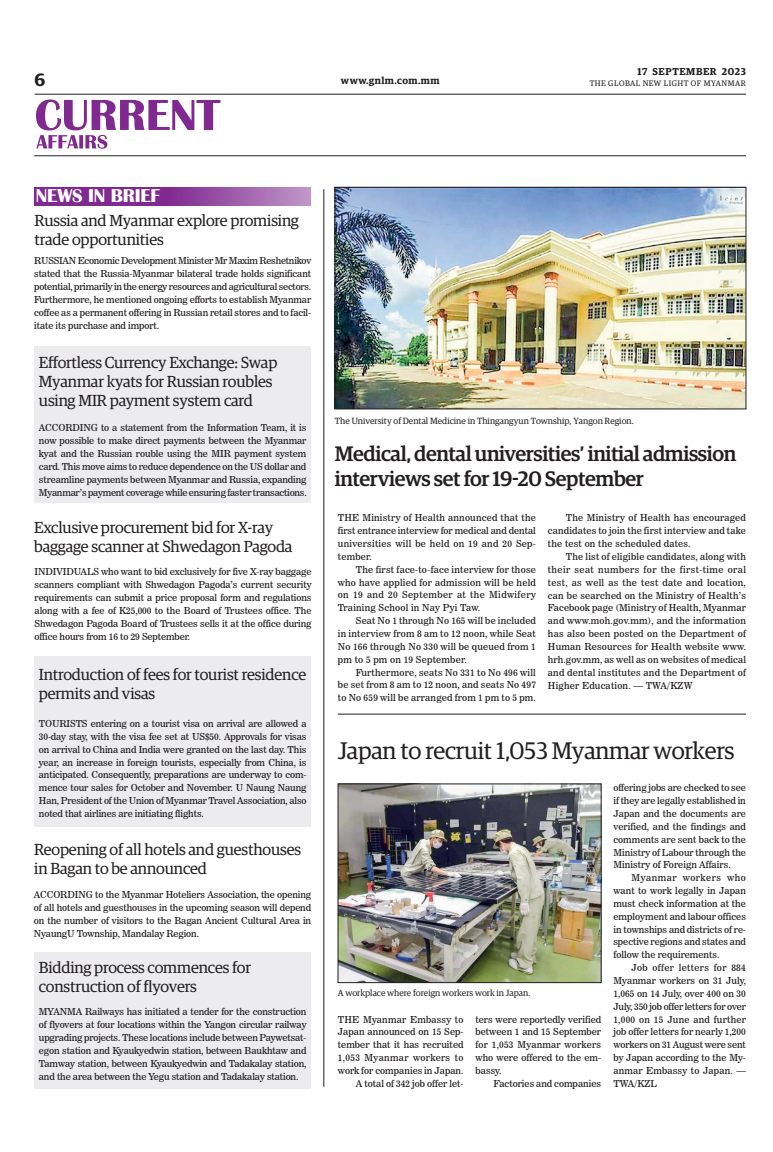
<style>
.page{position:relative;width:773px;height:1152px;background:#fff}
.page>*{position:absolute;margin:0;border:0;box-sizing:border-box;transform-origin:0 0}
._2_Clm_Head{font:24px "Guardian Egyp";letter-spacing:-.01em;color:#231f20}
._2_Clm_Head-2{font:500 21px/25.2px "Guardian Egyp";letter-spacing:-.02em;color:#231f20}
._1_Clm_Head{font:700 19.2px "Britannic";letter-spacing:-.01em;color:#fff}
.t1{font:600 18px "Guardian Egyp";color:#231f20}
._1_Clm_Head-2{font:16px/19.2px "Guardian Egyp";letter-spacing:-.01em;color:#231f20}
.t2{font:600 10px "Guardian Egyp";letter-spacing:.055em;color:#231f20}
.Normal_Para{font:9.5px/12.9px "News 706 BT Roman C";letter-spacing:-.01em;color:#231f20;text-align:justify}
._2nd_Body{font:9.5px/12.9px "News 706 BT Roman C";letter-spacing:.015em;color:#231f20;text-align:justify}
.t3{font:9px "Guardian Egyp";color:#231f20}
.t4{font:8px "Guardian Egyp";letter-spacing:.06em;color:#231f20}
</style>
<div class="page">
<hr style="left:35px;top:94px;width:711px;height:1px;background:#231f20">
<svg style="left:36px;top:99px;width:184px;height:50px"></svg>
<hr style="left:34px;top:156px;width:712px;height:1px;background:#231f20">
<div style="left:34px;top:346px;width:277px;height:156px;background:#ececee"></div>
<div style="left:34px;top:656px;width:277px;height:171px;background:#ececee"></div>
<div style="left:34px;top:952px;width:277px;height:137px;background:#ececee"></div>
<svg style="left:34px;top:187px;width:277px;height:19px;fill:#822d92"></svg>
<img style="left:337px;top:189px;width:407px;height:218px">
<div style="left:335px;top:187px;width:411px;height:222px;border:1px solid #231f20"></div>
<img style="left:340px;top:786px;width:259px;height:195px">
<div style="left:338px;top:784px;width:263px;height:199px;border:1px solid #231f20"></div>
<hr style="left:338px;top:714px;width:408px;height:1px;background:#231f20">
<hr style="left:323px;top:189px;width:1px;height:898px;background:#231f20">
<h3 class="t1" style="left:35px;top:67px;width:12px">6</h3>
<p class="t2" style="left:637px;top:64px;width:110px">17 SEPTEMBER 2023</p>
<p class="t2" style="left:341px;top:73px;width:100px">www.gnlm.com.mm</p>
<p class="t4" style="left:589px;top:78px;width:158px">THE GLOBAL NEW LIGHT OF MYANMAR</p>
<p class="_1_Clm_Head" style="left:36px;top:185px;width:126px">NEWS IN BRIEF</p>
<p class="_1_Clm_Head-2" style="left:35px;top:209px;width:266px">Russia and Myanmar explore promising trade opportunities</p>
<p class="Normal_Para" style="left:34px;top:254px;width:278px">RUSSIAN Economic Development Minister Mr Maxim Reshetnikov stated that the Russia-Myanmar bilateral trade holds significant potential, primarily in the energy resources and agricultural sectors.<br>Furthermore, he mentioned ongoing efforts to establish Myanmar coffee as a permanent offering in Russian retail stores and to facil&shy;itate its purchase and import.</p>
<p class="_1_Clm_Head-2" style="left:39px;top:352px;width:240px">Effortless Currency Exchange: Swap<br>Myanmar kyats for Russian roubles using MIR payment system card</p>
<p class="Normal_Para" style="left:39px;top:422px;width:269px">ACCORDING to a statement from the Information Team, it is now possible to make direct payments between the Myanmar kyat and the Russian rouble using the MIR payment system card. This move aims to reduce dependence on the US dollar and streamline payments between Myanmar and Russia, expanding Myanmar’s payment coverage while ensuring faster transactions.</p>
<p class="_1_Clm_Head-2" style="left:34px;top:517px;width:260px">Exclusive procurement bid for X-ray baggage scanner at Shwedagon Pagoda</p>
<p class="Normal_Para" style="left:35px;top:565px;width:278px">INDIVIDUALS who want to bid exclusively for five X-ray baggage scanners compliant with Shwedagon Pagoda’s current security requirements can submit a price proposal form and regulations along with a fee of K25,000 to the Board of Trustees office. The Shwedagon Pagoda Board of Trustees sells it at the office during office hours from 16 to 29 September.</p>
<p class="_1_Clm_Head-2" style="left:39px;top:664px;width:269px">Introduction of fees for tourist residence permits and visas</p>
<p class="Normal_Para" style="left:39px;top:717px;width:269px">TOURISTS entering on a tourist visa on arrival are allowed a 30-day stay, with the visa fee set at US$50. Approvals for visas on arrival to China and India were granted on the last day. This year, an increase in foreign tourists, especially from China, is anticipated. Consequently, preparations are underway to com&shy;mence tour sales for October and November. U Naung Naung Han, President of the Union of Myanmar Travel Association, also noted that airlines are initiating flights.</p>
<p class="_1_Clm_Head-2" style="left:34px;top:839px;width:268px">Reopening of all hotels and guesthouses in Bagan to be announced</p>
<p class="Normal_Para" style="left:34px;top:888px;width:279px">ACCORDING to the Myanmar Hoteliers Association, the opening of all hotels and guesthouses in the upcoming season will depend on the number of visitors to the Bagan Ancient Cultural Area in NyaungU Township, Mandalay Region.</p>
<p class="_1_Clm_Head-2" style="left:39px;top:957px;width:214px">Bidding process commences for construction of flyovers</p>
<p class="Normal_Para" style="left:39px;top:1005px;width:269px">MYANMA Railways has initiated a tender for the construction of flyovers at four locations within the Yangon circular railway upgrading projects. These locations include between Paywetsat&shy;egon station and Kyaukyedwin station, between Baukhtaw and Tamway station, between Kyaukyedwin and Tadakalay station, and the area between the Yegu station and Tadakalay station.</p>
<p class="t3" style="left:335px;top:415px;width:300px">The University of Dental Medicine in Thingangyun Township, Yangon Region.</p>
<p class="_2_Clm_Head-2" style="left:335px;top:439px;width:403px">Medical, dental universities’ initial admission interviews set for 19-20 September</p>
<p class="Normal_Para" style="left:338px;top:511px;width:199px">THE Ministry of Health announced that the first entrance interview for medical and dental universities will be held on 19 and 20 Sep&shy;tember.</p>
<p class="_2nd_Body" style="left:338px;top:563px;width:199px;text-indent:18px">The first face-to-face interview for those who have applied for admission will be held on 19 and 20 September at the Midwifery Training School in Nay Pyi Taw.</p>
<p class="_2nd_Body" style="left:338px;top:614px;width:199px;text-indent:18px">Seat No 1 through No 165 will be included in interview from 8 am to 12 noon, while Seat No 166 through No 330 will be queued from 1 pm to 5 pm on 19 September.</p>
<p class="_2nd_Body" style="left:338px;top:666px;width:200px;text-indent:18px">Furthermore, seats No 331 to No 496 will be set from 8 am to 12 noon, and seats No 497 to No 659 will be arranged from 1 pm to 5 pm.</p>
<p class="_2nd_Body" style="left:548px;top:512px;width:200px;text-indent:18px">The Ministry of Health has encouraged candidates to join the first interview and take the test on the scheduled dates.</p>
<p class="_2nd_Body" style="left:548px;top:550px;width:200px;text-indent:18px">The list of eligible candidates, along with their seat numbers for the first-time oral test, as well as the test date and location, can be searched on the Ministry of Health’s Facebook page (Ministry of Health, Myanmar and www.moh.gov.mm), and the information has also been posted on the Department of Human Resources for Health website www. hrh.gov.mm, as well as on websites of medical and dental institutes and the Department of Higher Education. — TWA/KZW</p>
<p class="_2_Clm_Head" style="left:338px;top:734px;width:398px">Japan to recruit 1,053 Myanmar workers</p>
<p class="t3" style="left:338px;top:987px;width:194px">A workplace where foreign workers work in Japan.</p>
<p class="Normal_Para" style="left:338px;top:1013px;width:127px">THE Myanmar Embassy to Japan announced on 15 Sep&shy;tember that it has recruited 1,053 Myanmar workers to work for companies in Japan.</p>
<p class="_2nd_Body" style="left:356px;top:1077px;width:109px">A total of 342 job offer let-</p>
<p class="_2nd_Body" style="left:475px;top:1013px;width:127px">ters were reportedly verified between 1 and 15 September for 1,053 Myanmar workers who were offered to the em&shy;bassy.</p>
<p class="_2nd_Body" style="left:493px;top:1077px;width:109px">Factories and companies</p>
<p class="_2nd_Body" style="left:613px;top:781px;width:134px">offering jobs are checked to see if they are legally established in Japan and the documents are verified, and the findings and comments are sent back to the Ministry of Labour through the Ministry of Foreign Affairs.</p>
<p class="_2nd_Body" style="left:613px;top:871px;width:134px;text-indent:18px">Myanmar workers who want to work legally in Japan must check information at the employment and labour offices in townships and districts of re&shy;spective regions and states and follow the requirements.</p>
<p class="_2nd_Body" style="left:613px;top:961px;width:134px;text-indent:18px">Job offer letters for 884<br>Myanmar workers on 31 July, 1,065 on 14 July, over 400 on 30<br>July, 350 job offer letters for over 1,000 on 15 June and further job offer letters for nearly 1,200 workers on 31 August were sent by Japan according to the My&shy;anmar Embassy to Japan. — TWA/KZL</p>
</div>
